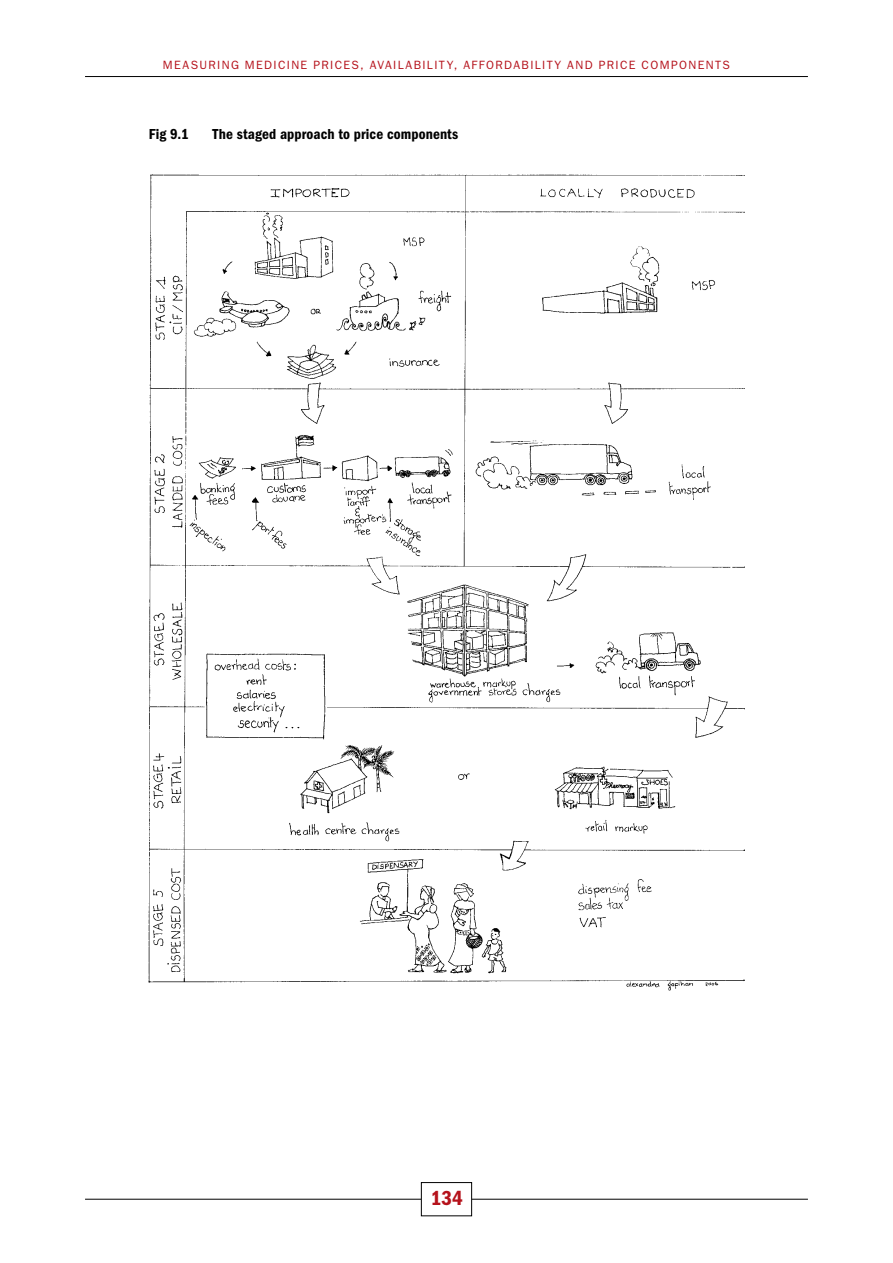
<style>
.page{position:relative;width:893px;height:1263px;background:#fff}
.page>*{position:absolute;margin:0;border:0;box-sizing:border-box;transform-origin:0 0}
.t1{font:600 condensed 21px "Franklin Gothic";color:#b5121b}
.t2{font:600 condensed 15px "Franklin Gothic";letter-spacing:.005em;color:#000}
.t3{font:12px "Franklin Gothic";letter-spacing:.115em;color:#b5121b}
</style>
<div class="page">
<hr style="left:85px;top:1199px;width:723px;height:1px;background:#000">
<div style="left:421px;top:1182px;width:51px;height:34px;background:#fff"></div>
<div style="left:421px;top:1182px;width:51px;height:34px;border:1px solid #000"></div>
<hr style="left:85px;top:76px;width:723px;height:1px;background:#000">
<img style="left:149px;top:174px;width:595px;height:817px">
<p class="t3" style="left:163px;top:59px;width:569px">MEASURING MEDICINE PRICES, AVAILABILITY, AFFORDABILITY AND PRICE COMPONENTS</p>
<p class="t2" style="left:149px;top:128px;width:42px">Fig 9.1</p>
<p class="t2" style="left:213px;top:128px;width:247px">The staged approach to price components</p>
<h1 class="t1" style="left:431px;top:1190px;width:34px">134</h1>
</div>
